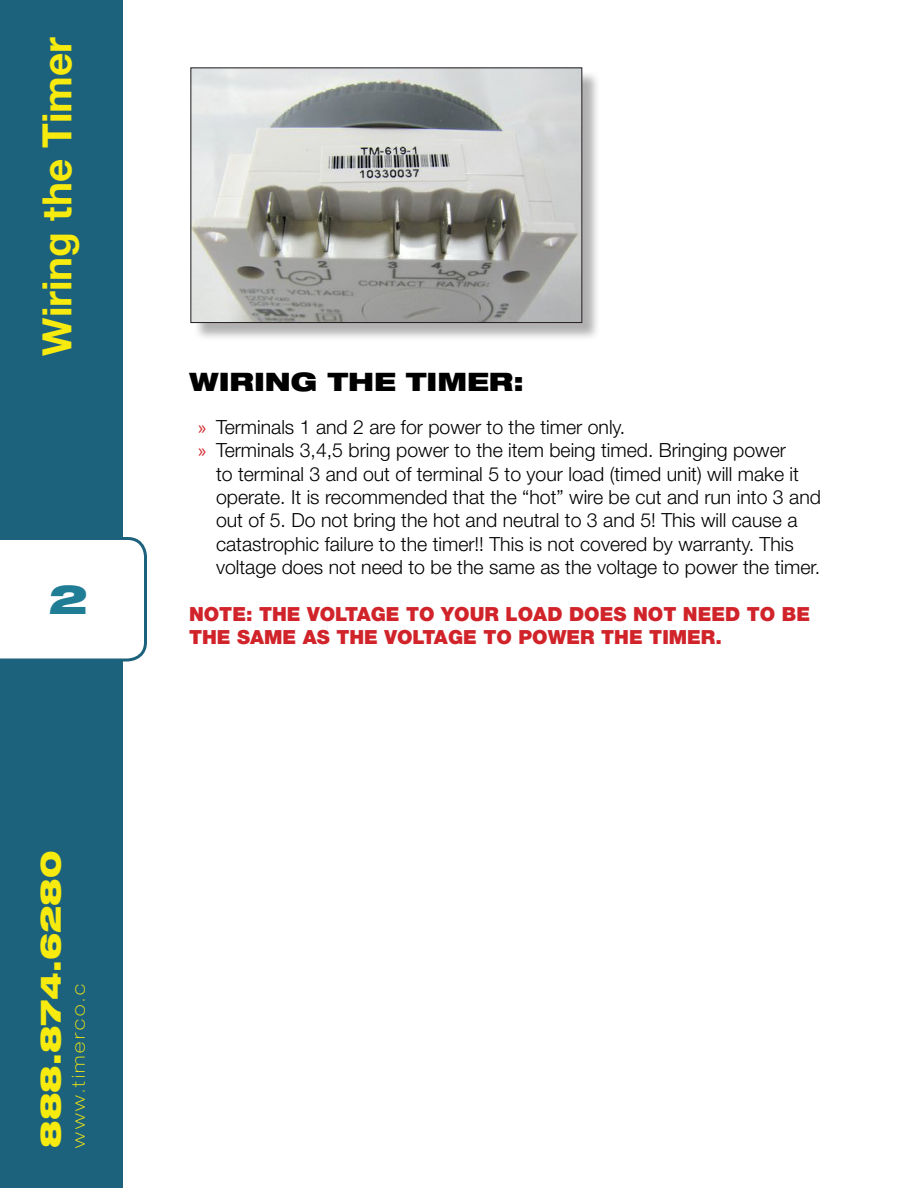
<style>
.page{position:relative;width:918px;height:1188px;background:#fff}
.page>*{position:absolute;margin:0;border:0;box-sizing:border-box;transform-origin:0 0}
.t1{font:700 40.5px "Helvetica Neue LT Std";color:#f7ea0f}
.t2{font:900 expanded 40.5px "Helvetica Neue LT Std";color:#207d96}
.t3{font:900 expanded 28.5px "Helvetica Neue LT Std";color:#f7ea0f}
.t4{font:900 expanded 25.5px "Helvetica Neue LT Std";color:#000}
.t5{font:300 19.5px/23.4px "Helvetica Neue LT Std";color:#000}
.t6{font:900 19.5px/23.4px "Helvetica Neue LT Std";color:#d1232a}
.t7{font:100 expanded 18px "Helvetica Neue LT Std";letter-spacing:.15em;color:#f7ea0f}
.s1{font-family:"Myriad Pro";font-weight:400;color:#d1232a}
</style>
<div class="page">
<div style="left:0;top:0;width:122px;height:1188px;background:#1d627c"></div>
<svg style="left:0;top:537px;width:147px;height:125px"></svg>
<div style="left:193px;top:70px;width:408px;height:271px;background:#231f20;opacity:.35"></div>
<img style="left:192px;top:70px;width:388px;height:251px">
<div style="left:190px;top:68px;width:392px;height:255px;border:1px solid #231f20"></div>
<p class="t1" style="left:32px;top:356px;width:320px;rotate:-90deg">Wiring the Timer</p>
<p class="t2" style="left:49px;top:573px;width:41px">2</p>
<p class="t3" style="left:32px;top:1148px;width:298px;rotate:-90deg">888.874.6280</p>
<p class="t7" style="left:68px;top:1148px;width:165px;rotate:-90deg">www.timerco.c</p>
<p class="t4" style="left:189px;top:365px;width:336px">WIRING THE TIMER:</p>
<p class="t5" style="left:198px;top:415px;width:429px"><span class="s1">»</span> Terminals 1 and 2 are for power to the timer only.</p>
<p class="t5" style="left:216px;top:438px;width:607px;text-indent:-18px"><span class="s1">»</span> Terminals 3,4,5 bring power to the item being timed. Bringing power<br>to terminal 3 and out of terminal 5 to your load (timed unit) will make it operate. It is recommended that the “hot” wire be cut and run into 3 and out of 5. Do not bring the hot and neutral to 3 and 5! This will cause a catastrophic failure to the timer!! This is not covered by warranty. This voltage does not need to be the same as the voltage to power the timer.</p>
<p class="t6" style="left:189px;top:602px;width:623px">NOTE: THE VOLTAGE TO YOUR LOAD DOES NOT NEED TO BE<br>THE SAME AS THE VOLTAGE TO POWER THE TIMER.</p>
</div>
